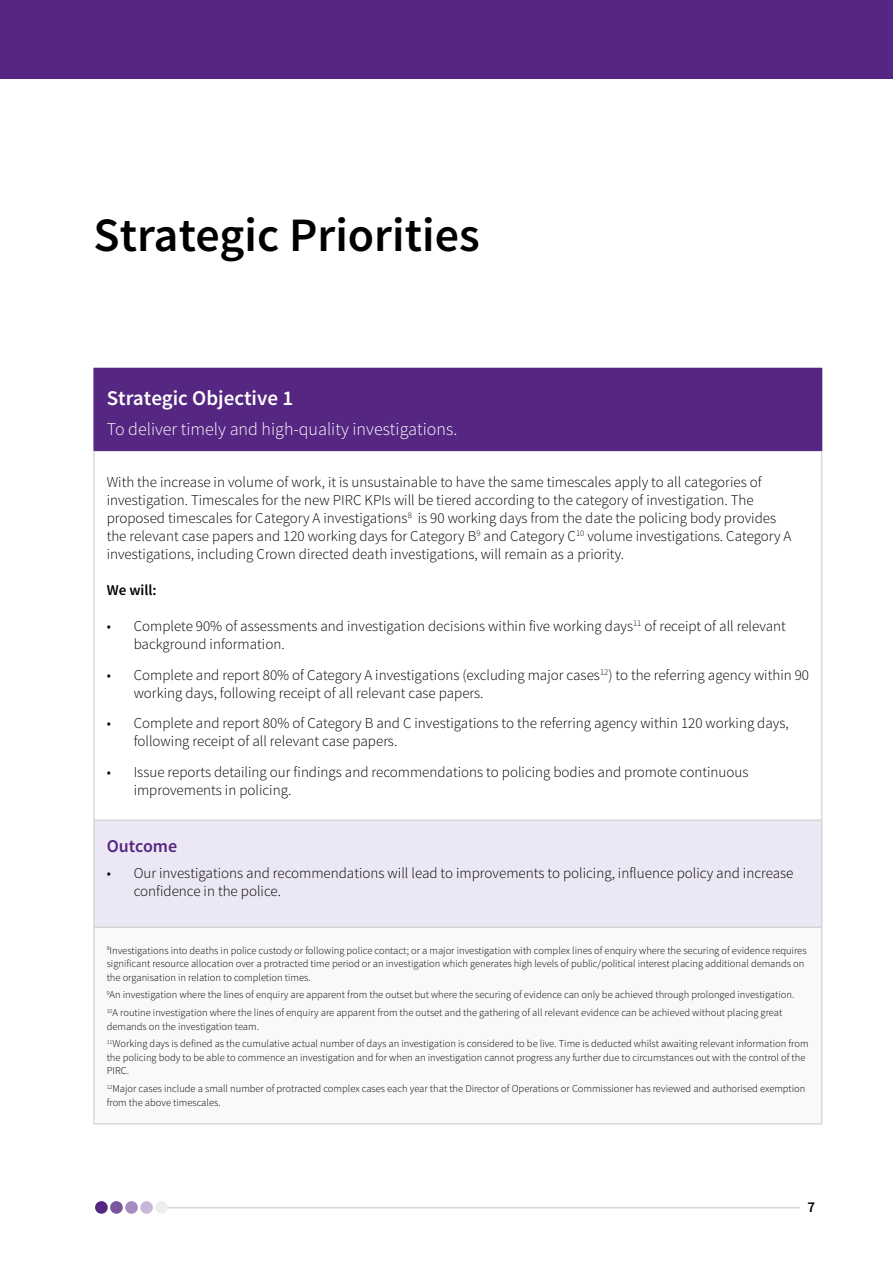
<style>
.page{position:relative;width:893px;height:1263px;background:#fff}
.page>*{position:absolute;margin:0;border:0;box-sizing:border-box;transform-origin:0 0}
.t1{font:600 48px "Source Sans Pro";color:#000}
.t2{font:600 21px "Source Sans Pro";color:#fff}
.t3{font:300 18px "Source Sans Pro";color:#fff}
.t4{font:600 18px "Source Sans Pro";color:#552682}
.t5{font:300 15px/18px "Source Sans Pro";color:#000}
.t6{font:600 15px "Source Sans Pro";color:#000}
.t7{font:300 10.5px/13.5px "Source Sans Pro";color:#000}
</style>
<div class="page">
<hr style="left:162px;top:1207px;width:638px;height:1px;background:#c8c7c7">
<div style="left:95px;top:1201px;width:13px;height:13px;background:#552682;border-radius:50%"></div>
<div style="left:110px;top:1201px;width:13px;height:13px;background:#7b559e;border-radius:50%"></div>
<div style="left:140px;top:1201px;width:13px;height:13px;background:#c7b8db;border-radius:50%"></div>
<div style="left:155px;top:1201px;width:13px;height:13px;background:#efeeee;border-radius:50%"></div>
<div style="left:125px;top:1201px;width:13px;height:13px;background:#a48cc0;border-radius:50%"></div>
<div style="left:0;top:0;width:893px;height:79px;background:#552682"></div>
<div style="left:94px;top:368px;width:728px;height:83px;background:#552682"></div>
<div style="left:94px;top:820px;width:728px;height:107px;background:#ece7f4"></div>
<div style="left:94px;top:927px;width:728px;height:197px;background:#f9f9f9"></div>
<hr style="left:94px;top:451px;width:1px;height:369px;background:#c8c8c8">
<hr style="left:821px;top:451px;width:1px;height:369px;background:#c8c8c8">
<hr style="left:94px;top:820px;width:728px;height:1px;background:#c8c8c8">
<hr style="left:94px;top:820px;width:1px;height:107px;background:#c8c8c8">
<hr style="left:821px;top:820px;width:1px;height:107px;background:#c8c8c8">
<hr style="left:94px;top:927px;width:728px;height:1px;background:#c8c8c8">
<hr style="left:94px;top:928px;width:1px;height:195px;background:#c8c8c8">
<hr style="left:821px;top:928px;width:1px;height:195px;background:#c8c8c8">
<hr style="left:94px;top:1123px;width:728px;height:1px;background:#c8c8c8">
<h1 class="t1" style="left:94px;top:204px;width:388px">Strategic Priorities</h1>
<h2 class="t2" style="left:107px;top:385px;width:188px">Strategic Objective 1</h2>
<h3 class="t3" style="left:107px;top:418px;width:352px">To deliver timely and high-quality investigations.</h3>
<p class="t5" style="left:107px;top:473px;width:686px">With the increase in volume of work, it is unsustainable to have the same timescales apply to all categories of investigation. Timescales for the new PIRC KPIs will be tiered according to the category of investigation. The proposed timescales for Category A investigations<sup>8</sup> is 90 working days from the date the policing body provides the relevant case papers and 120 working days for Category B<sup>9</sup> and Category C<sup>10</sup> volume investigations. Category A investigations, including Crown directed death investigations, will remain as a priority.</p>
<h3 class="t6" style="left:107px;top:580px;width:52px">We will:</h3>
<h3 class="t5" style="left:134px;top:617px;width:654px;text-indent:-27px">• Complete 90% of assessments and investigation decisions within five working days<sup>11</sup> of receipt of all relevant background information.</h3>
<h3 class="t5" style="left:134px;top:666px;width:677px;text-indent:-27px">• Complete and report 80% of Category A investigations (excluding major cases<sup>12</sup>) to the referring agency within 90 working days, following receipt of all relevant case papers.</h3>
<h3 class="t5" style="left:134px;top:714px;width:657px;text-indent:-27px">• Complete and report 80% of Category B and C investigations to the referring agency within 120 working days, following receipt of all relevant case papers.</h3>
<h3 class="t5" style="left:134px;top:763px;width:616px;text-indent:-27px">• Issue reports detailing our findings and recommendations to policing bodies and promote continuous improvements in policing.</h3>
<h3 class="t4" style="left:107px;top:834px;width:72px">Outcome</h3>
<h3 class="t5" style="left:134px;top:864px;width:661px;text-indent:-27px">• Our investigations and recommendations will lead to improvements to policing, influence policy and increase confidence in the police.</h3>
<p class="t7" style="left:107px;top:943px;width:701px"><sup>8</sup>Investigations into deaths in police custody or following police contact; or a major investigation with complex lines of enquiry where the securing of evidence requires significant resource allocation over a protracted time period or an investigation which generates high levels of public/political interest placing additional demands on the organisation in relation to completion times.</p>
<p class="t7" style="left:107px;top:986px;width:689px;line-height:17.7px"><sup>9</sup>An investigation where the lines of enquiry are apparent from the outset but where the securing of evidence can only be achieved through prolonged investigation.<br><sup>10</sup>A routine investigation where the lines of enquiry are apparent from the outset and the gathering of all relevant evidence can be achieved without placing great</p>
<p class="t7" style="left:107px;top:1017px;width:703px;line-height:17.7px">demands on the investigation team.<br><sup>11</sup>Working days is defined as the cumulative actual number of days an investigation is considered to be live. Time is deducted whilst awaiting relevant information from</p>
<p class="t7" style="left:107px;top:1050px;width:700px">the policing body to be able to commence an investigation and for when an investigation cannot progress any further due to circumstances out with the control of the<br>PIRC.</p>
<p class="t7" style="left:107px;top:1082px;width:700px"><sup>12</sup>Major cases include a small number of protracted complex cases each year that the Director of Operations or Commissioner has reviewed and authorised exemption from the above timescales.</p>
<h3 class="t6" style="left:807px;top:1197px;width:9px">7</h3>
</div>
